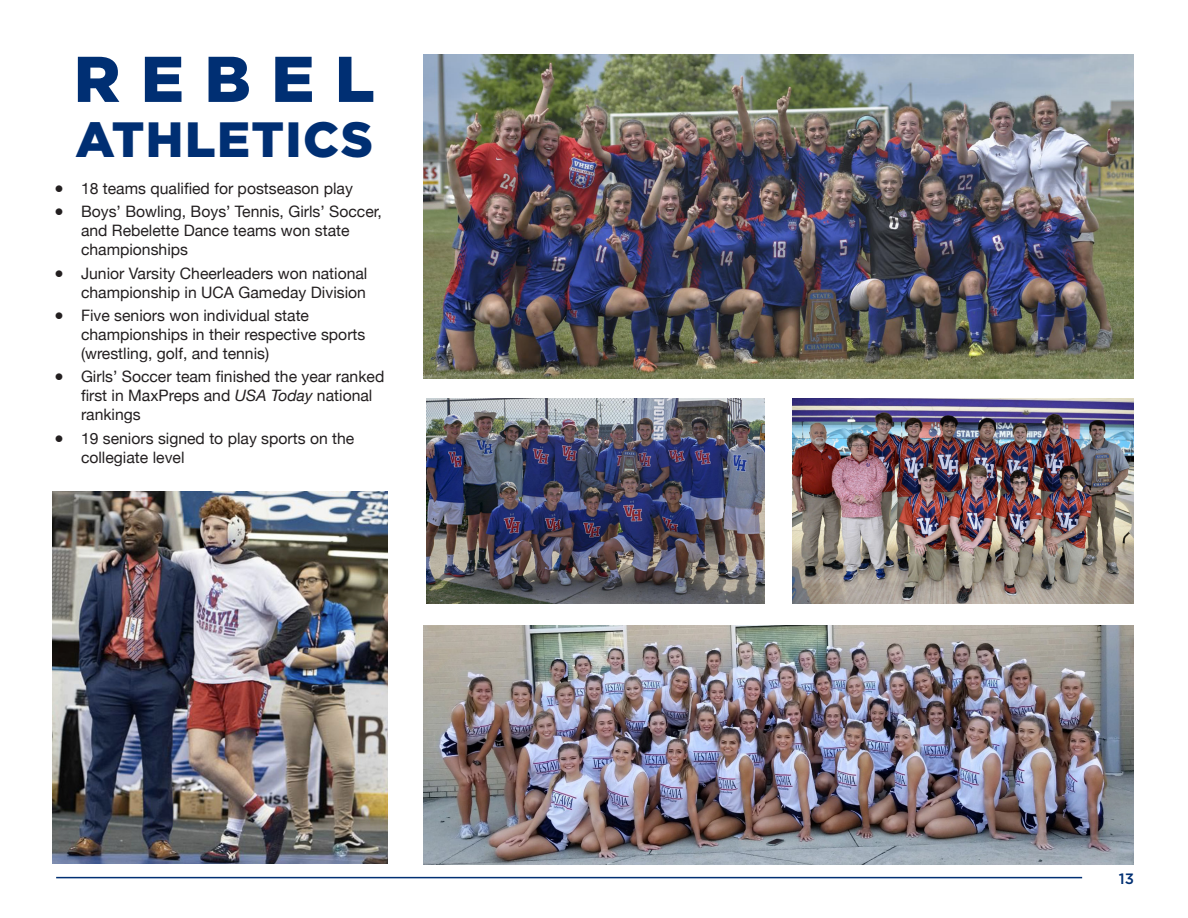
<style>
.page{position:relative;width:1188px;height:918px;background:#fff}
.page>*{position:absolute;margin:0;border:0;box-sizing:border-box;transform-origin:0 0}
.t1{font:900 64.5px "Gotham";letter-spacing:.32em;color:#002f73}
.t2{font:900 49.5px "Gotham";letter-spacing:.03em;color:#002f73}
.t3{font:15.75px/18.9px "Helvetica Neue";color:#231f20}
.t4{font:500 15px "Gotham HTF";color:#002f73}
.s1{font-style:italic}
</style>
<div class="page">
<hr style="left:56px;top:877px;width:1026px;height:1px;background:#002f73">
<img style="left:53px;top:491px;width:335px;height:373px">
<img style="left:423px;top:626px;width:711px;height:239px">
<img style="left:423px;top:54px;width:711px;height:325px">
<img style="left:792px;top:399px;width:342px;height:204px">
<img style="left:426px;top:399px;width:339px;height:204px">
<p class="t1" style="left:74px;top:42px;width:302px">REBEL</p>
<p class="t2" style="left:75px;top:111px;width:299px">ATHLETICS</p>
<p class="t3" style="left:54px;top:180px;width:300px">● 18 teams qualified for postseason play</p>
<p class="t3" style="left:81px;top:203px;width:302px;text-indent:-27px">● Boys’ Bowling, Boys’ Tennis, Girls’ Soccer, and Rebelette Dance teams won state championships</p>
<p class="t3" style="left:54px;top:265px;width:315px;text-align:right">● Junior Varsity Cheerleaders won national championship in UCA Gameday Division</p>
<p class="t3" style="left:81px;top:307px;width:286px;text-indent:-27px">● Five seniors won individual state championships in their respective sports (wrestling, golf, and tennis)</p>
<p class="t3" style="left:81px;top:368px;width:305px;text-indent:-27px">● Girls’ Soccer team finished the year ranked first in MaxPreps and <span class="s1">USA Today</span> national rankings</p>
<p class="t3" style="left:81px;top:430px;width:275px;text-indent:-27px">● 19 seniors signed to play sports on the collegiate level</p>
<p class="t4" style="left:1119px;top:870px;width:17px">13</p>
</div>
